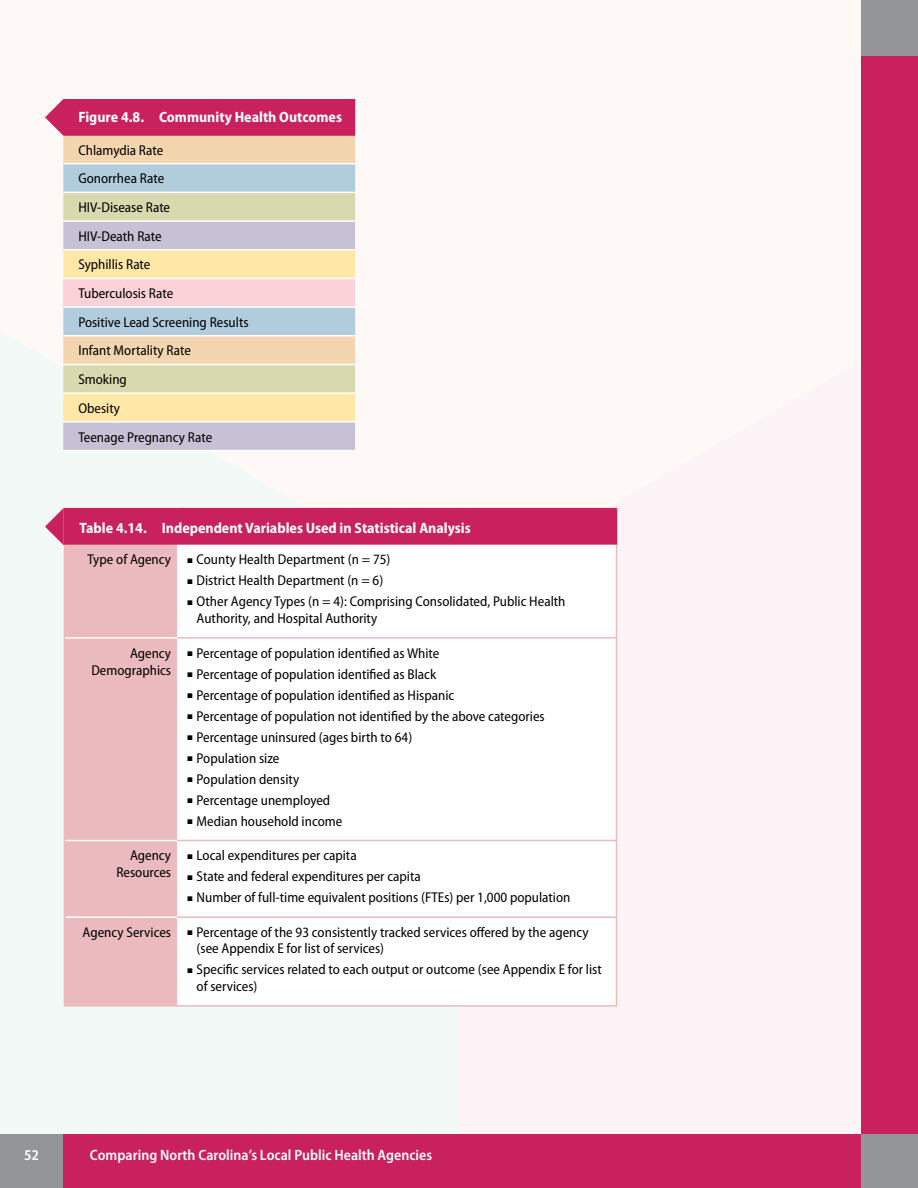
<style>
.page{position:relative;width:918px;height:1188px;background:#fff}
.page>*{position:absolute;margin:0;border:0;box-sizing:border-box;transform-origin:0 0}
.t1{font:700 semi-condensed 15px "Myriad Pro";color:#fff}
.t2{font:600 semi-condensed 15px "Myriad Pro";color:#fff}
.t3{font:semi-condensed 14.25px/28.7px "Myriad Pro";color:#000}
</style>
<div class="page">
<svg style="left:0;top:331px;width:457px;height:803px;fill:#f3f9f7"></svg>
<div style="left:457px;top:209px;width:405px;height:925px;background:#fcf4f7"></div>
<div style="left:862px;top:0;width:56px;height:1188px;background:#c8215d"></div>
<div style="left:0;top:1134px;width:918px;height:54px;background:#c8215d"></div>
<div style="left:862px;top:1134px;width:56px;height:54px;background:#939598"></div>
<div style="left:0;top:1134px;width:63px;height:54px;background:#939598"></div>
<div style="left:862px;top:0;width:56px;height:56px;background:#939598"></div>
<svg style="left:45px;top:99px;width:18px;height:37px"></svg>
<div style="left:63px;top:99px;width:293px;height:36px;background:#c8215d"></div>
<div style="left:63px;top:136px;width:292px;height:27px;background:#f3d5b0"></div>
<svg style="left:63px;top:164px;width:292px;height:28px;background:#b2cddd"></svg>
<div style="left:63px;top:193px;width:292px;height:27px;background:#d8d9ae"></div>
<div style="left:63px;top:222px;width:292px;height:228px;background:#c7c1d5"></div>
<svg style="left:63px;top:250px;width:292px;height:171px;background:#e5dbb5"></svg>
<div style="left:63px;top:278px;width:293px;height:29px;background:#fbd2d7"></div>
<hr style="left:63px;top:249px;width:294px;height:1px;background:#fff">
<hr style="left:63px;top:278px;width:294px;height:1px;background:#fff">
<hr style="left:63px;top:306px;width:294px;height:2px;background:#fff">
<hr style="left:63px;top:335px;width:294px;height:2px;background:#fff">
<hr style="left:63px;top:364px;width:294px;height:1px;background:#fff">
<hr style="left:63px;top:392px;width:294px;height:2px;background:#fff">
<hr style="left:63px;top:421px;width:294px;height:2px;background:#fff">
<hr style="left:63px;top:450px;width:294px;height:1px;background:#fff">
<hr style="left:63px;top:134px;width:292px;height:2px;background:#c8215d">
<hr style="left:355px;top:99px;width:2px;height:36px;background:#fff">
<hr style="left:355px;top:279px;width:2px;height:27px;background:#fff">
<hr style="left:355px;top:308px;width:2px;height:27px;background:#fff">
<hr style="left:355px;top:337px;width:2px;height:27px;background:#fff">
<hr style="left:355px;top:365px;width:2px;height:27px;background:#fff">
<hr style="left:355px;top:394px;width:2px;height:27px;background:#fff">
<hr style="left:355px;top:423px;width:2px;height:27px;background:#fff">
<div style="left:64px;top:509px;width:552px;height:36px;background:#c8215d"></div>
<div style="left:65px;top:545px;width:112px;height:460px;background:#eababe"></div>
<svg style="left:177px;top:545px;width:439px;height:460px"></svg>
<hr style="left:65px;top:840px;width:112px;height:1px;background:#fff">
<hr style="left:65px;top:916px;width:112px;height:2px;background:#fff">
<hr style="left:177px;top:1005px;width:440px;height:2px;background:#eababe">
<hr style="left:177px;top:840px;width:440px;height:1px;background:#eababe">
<hr style="left:177px;top:916px;width:440px;height:2px;background:#eababe">
<hr style="left:616px;top:545px;width:1px;height:92px;background:#eababe">
<hr style="left:616px;top:639px;width:1px;height:201px;background:#eababe">
<hr style="left:616px;top:841px;width:1px;height:75px;background:#eababe">
<hr style="left:616px;top:918px;width:1px;height:87px;background:#eababe">
<hr style="left:64px;top:1005px;width:113px;height:2px;background:#eababe">
<hr style="left:64px;top:545px;width:1px;height:93px;background:#eababe">
<hr style="left:64px;top:638px;width:1px;height:203px;background:#eababe">
<hr style="left:64px;top:841px;width:1px;height:76px;background:#eababe">
<hr style="left:64px;top:917px;width:1px;height:88px;background:#eababe">
<hr style="left:64px;top:508px;width:113px;height:1px;background:#c8215d">
<hr style="left:177px;top:508px;width:440px;height:1px;background:#c8215d">
<hr style="left:616px;top:509px;width:1px;height:36px;background:#c8215d">
<hr style="left:177px;top:637px;width:440px;height:2px;background:#eababe">
<hr style="left:65px;top:637px;width:112px;height:2px;background:#fff">
<svg style="left:45px;top:508px;width:19px;height:37px"></svg>
<p class="t1" style="left:78px;top:108px;width:265px">Figure 4.8. Community Health Outcomes</p>
<p class="t3" style="left:78px;top:135px;width:172px">Chlamydia Rate<br>Gonorrhea Rate<br>HIV-Disease Rate<br>HIV-Death Rate<br>Syphillis Rate<br>Tuberculosis Rate<br>Positive Lead Screening Results<br>Infant Mortality Rate<br>Smoking<br>Obesity<br>Teenage Pregnancy Rate</p>
<p class="t1" style="left:79px;top:518px;width:393px">Table 4.14. Independent Variables Used in Statistical Analysis</p>
<p class="t3" style="left:87px;top:545px;width:305px">Type of Agency ■ County Health Department (n = 75)</p>
<p class="t3" style="left:188px;top:566px;width:197px">■ District Health Department (n = 6)</p>
<p class="t3" style="left:197px;top:593px;width:370px;line-height:16.5px;text-indent:-9px">■ Other Agency Types (n = 4): Comprising Consolidated, Public Health<br>Authority, and Hospital Authority</p>
<p class="t3" style="left:91px;top:644px;width:81px;line-height:17.1px;text-align:right">Agency<br>Demographics</p>
<p class="t3" style="left:188px;top:638px;width:253px">■ Percentage of population identified as White</p>
<p class="t3" style="left:188px;top:659px;width:250px">■ Percentage of population identified as Black</p>
<p class="t3" style="left:188px;top:680px;width:268px">■ Percentage of population identified as Hispanic</p>
<p class="t3" style="left:188px;top:701px;width:359px">■ Percentage of population not identified by the above categories</p>
<p class="t3" style="left:188px;top:722px;width:226px">■ Percentage uninsured (ages birth to 64)</p>
<p class="t3" style="left:188px;top:743px;width:93px">■ Population size</p>
<p class="t3" style="left:188px;top:764px;width:113px">■ Population density</p>
<p class="t3" style="left:188px;top:785px;width:144px">■ Percentage unemployed</p>
<p class="t3" style="left:188px;top:806px;width:156px">■ Median household income</p>
<p class="t3" style="left:116px;top:847px;width:56px;line-height:17.1px;text-align:right">Agency<br>Resources</p>
<p class="t3" style="left:188px;top:841px;width:171px">■ Local expenditures per capita</p>
<p class="t3" style="left:188px;top:862px;width:235px">■ State and federal expenditures per capita</p>
<p class="t3" style="left:188px;top:883px;width:384px">■ Number of full-time equivalent positions (FTEs) per 1,000 population</p>
<p class="t3" style="left:197px;top:924px;width:394px;line-height:16.5px;text-indent:-114px">Agency Services ■ Percentage of the 93 consistently tracked services offered by the agency (see Appendix E for list of services)</p>
<p class="t3" style="left:197px;top:961px;width:407px;line-height:16.5px;text-indent:-9px">■ Specific services related to each output or outcome (see Appendix E for list of services)</p>
<p class="t2" style="left:24px;top:1146px;width:16px">52</p>
<p class="t2" style="left:90px;top:1146px;width:344px">Comparing North Carolina’s Local Public Health Agencies</p>
</div>
